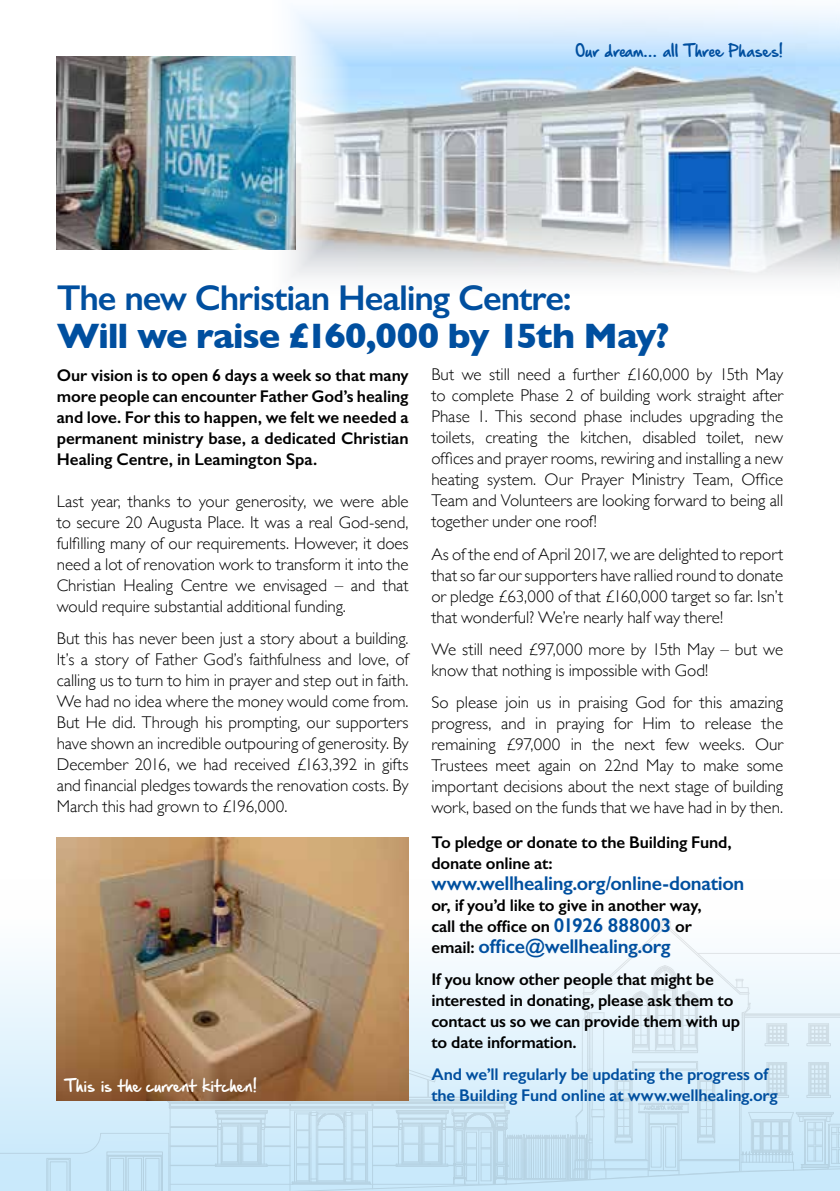
<style>
.page{position:relative;width:840px;height:1191px;background:#fff}
.page>*{position:absolute;margin:0;border:0;box-sizing:border-box;transform-origin:0 0}
.t1{font:600 36px "Gill Sans";letter-spacing:-.03em;color:#004f9f}
.t2{font:700 36px "Gill Sans";letter-spacing:-.035em;color:#004f9f}
.t3{font:600 20px "Gill Sans";letter-spacing:-.015em;color:#004f9f}
.t4{font:20px "Hand Of Sean Pro";letter-spacing:.01em;color:#fff}
.t5{font:20px "Hand Of Sean Pro";letter-spacing:.005em;color:#004f9f}
.t6{font:300 17px/21px "Gill Sans";color:#000;text-align:justify}
.t7{font:600 17px/21px "Gill Sans";letter-spacing:-.01em;color:#000}
.t8{font:600 17px/21px "Gill Sans";letter-spacing:-.01em;color:#004f9f}
.s1{font-size:20px;color:#004f9f}
.s2{font-size:17px;color:#000}
</style>
<div class="page">
<svg style="left:0;top:920px;width:839px;height:271px"></svg>
<img style="left:265px;top:9px;width:574px;height:269px">
<img style="left:57px;top:57px;width:238px;height:192px">
<img style="left:57px;top:838px;width:351px;height:262px">
<p class="t5" style="left:575px;top:37px;width:209px">Our dream… all Three Phases!</p>
<h1 class="t1" style="left:57px;top:276px;width:516px">The new Christian Healing Centre:</h1>
<h1 class="t2" style="left:57px;top:307px;width:614px">Will we raise £160,000 by 15th May?</h1>
<p class="t7" style="left:57px;top:364px;width:353px;text-align:justify">Our vision is to open 6 days a week so that many more people can encounter Father God’s healing and love. For this to happen, we felt we needed a permanent ministry base, a dedicated Christian Healing Centre, in Leamington Spa.</p>
<p class="t6" style="left:57px;top:490px;width:353px">Last year, thanks to your generosity, we were able to secure 20 Augusta Place. It was a real God-send, fulfilling many of our requirements. However, it does need a lot of renovation work to transform it into the Christian Healing Centre we envisaged – and that would require substantial additional funding.</p>
<p class="t6" style="left:57px;top:627px;width:353px">But this has never been just a story about a building.<br>It’s a story of Father God’s faithfulness and love, of calling us to turn to him in prayer and step out in faith.<br>We had no idea where the money would come from.<br>But He did. Through his prompting, our supporters have shown an incredible outpouring of generosity. By December 2016, we had received £163,392 in gifts and financial pledges towards the renovation costs. By March this had grown to £196,000.</p>
<p class="t6" style="left:431px;top:363px;width:353px">But we still need a further £160,000 by 15th May to complete Phase 2 of building work straight after Phase 1. This second phase includes upgrading the toilets, creating the kitchen, disabled toilet, new offices and prayer rooms, rewiring and installing a new heating system. Our Prayer Ministry Team, Office Team and Volunteers are looking forward to being all together under one roof!</p>
<p class="t6" style="left:431px;top:543px;width:353px">As of the end of April 2017, we are delighted to report that so far our supporters have rallied round to donate or pledge £63,000 of that £160,000 target so far. Isn’t that wonderful? We’re nearly half way there!</p>
<p class="t6" style="left:431px;top:638px;width:353px">We still need £97,000 more by 15th May – but we know that nothing is impossible with God!</p>
<p class="t6" style="left:431px;top:691px;width:353px">So please join us in praising God for this amazing progress, and in praying for Him to release the remaining £97,000 in the next few weeks. Our Trustees meet again on 22nd May to make some important decisions about the next stage of building work, based on the funds that we have had in by then.</p>
<p class="t7" style="left:431px;top:831px;width:301px">To pledge or donate to the Building Fund, donate online at:</p>
<p class="t3" style="left:431px;top:871px;width:314px">www.wellhealing.org/online-donation</p>
<p class="t7" style="left:431px;top:894px;width:272px">or, if you’d like to give in another way, call the office on <span class="s1">01926 888003</span> or</p>
<p class="t3" style="left:431px;top:934px;width:241px"><span class="s2">email:</span> office@wellhealing.org</p>
<p class="t7" style="left:431px;top:968px;width:310px">If you know other people that might be interested in donating, please ask them to contact us so we can provide them with up to date information.</p>
<p class="t8" style="left:431px;top:1064px;width:348px">And we’ll regularly be updating the progress of the Building Fund online at www.wellhealing.org</p>
<p class="t4" style="left:65px;top:1073px;width:193px">This is the current kitchen!</p>
</div>
